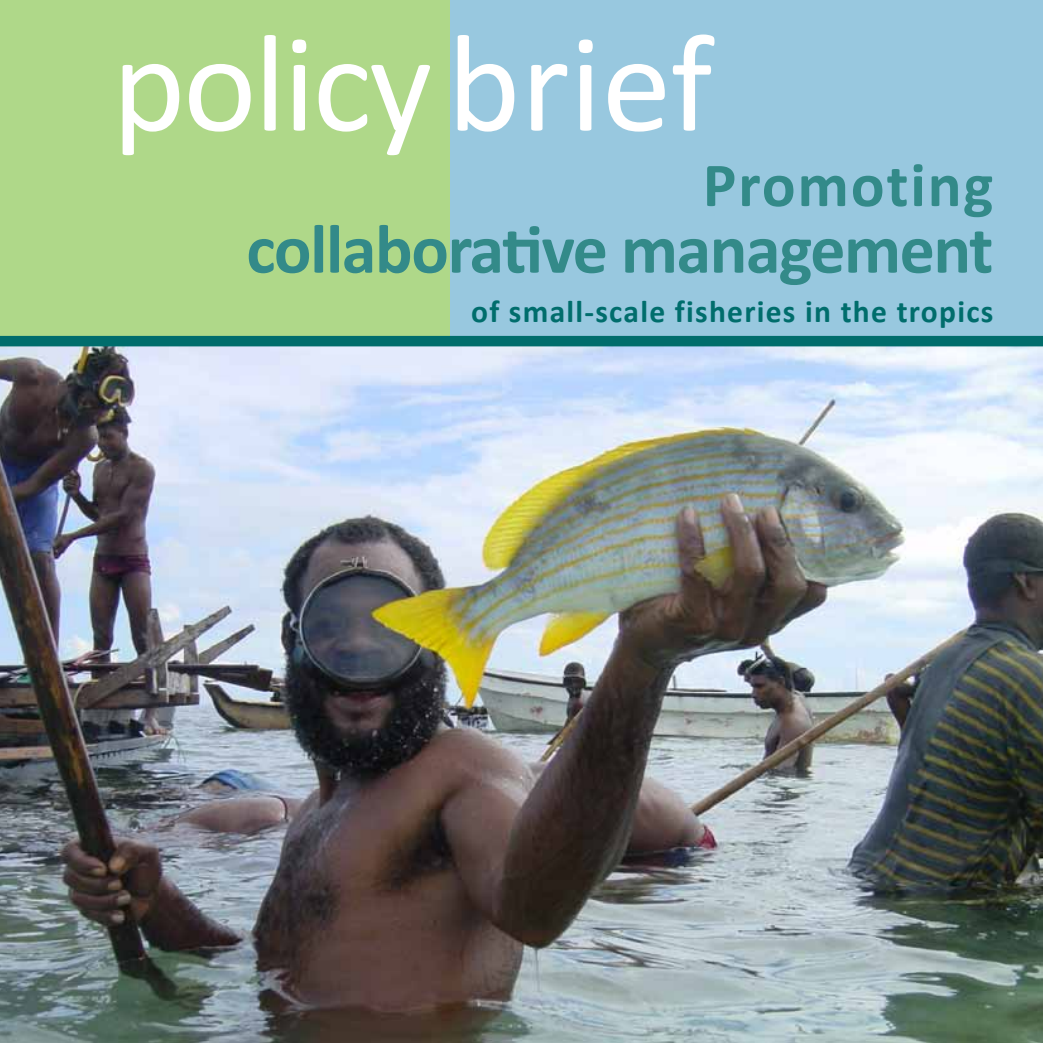
<style>
.page{position:relative;width:1043px;height:1043px;background:#fff}
.page>*{position:absolute;margin:0;border:0;box-sizing:border-box;transform-origin:0 0}
.t1{font:140px "Calibri";letter-spacing:-.02em;color:#fff}
.t2{font:700 70px "Calibri";letter-spacing:-.02em;color:#338a89}
.t3{font:700 63px "Calibri";letter-spacing:.03em;color:#338a89}
.t4{font:700 31.5px "Calibri";letter-spacing:.04em;color:#006d6c}
</style>
<div class="page">
<div style="left:0;top:0;width:450px;height:423px;background:#afd889"></div>
<div style="left:450px;top:0;width:592px;height:423px;background:#98c8df"></div>
<img style="left:0;top:346px;width:1042px;height:696px">
<div style="left:0;top:336px;width:1042px;height:10px;background:#006d6c"></div>
<h1 class="t1" style="left:112px;top:-5px;width:602px">policy brief</h1>
<h3 class="t3" style="left:702px;top:145px;width:292px">Promoting</h3>
<h2 class="t2" style="left:246px;top:204px;width:748px">collaborative management</h2>
<p class="t4" style="left:471px;top:291px;width:523px">of small-scale fisheries in the tropics</p>
</div>
